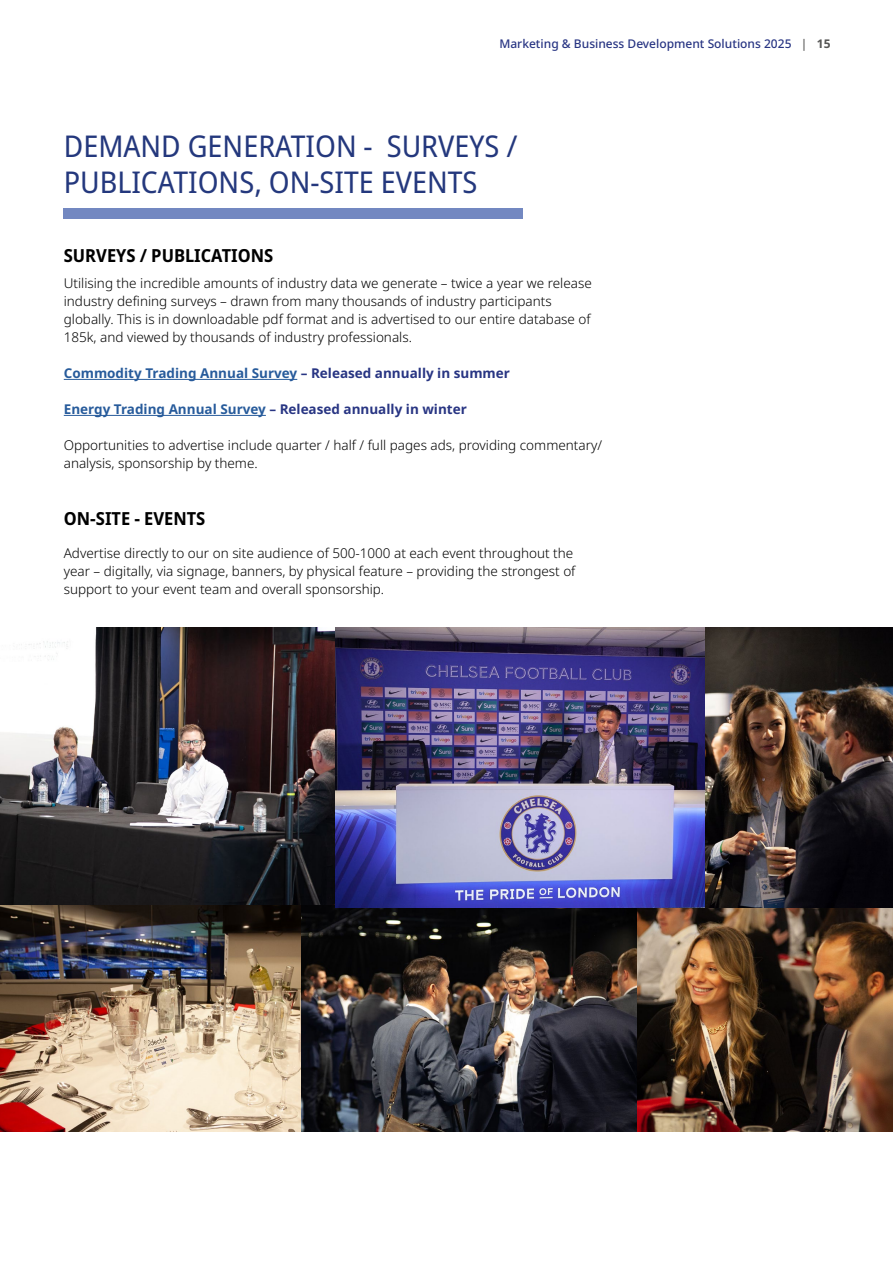
<style>
.page{position:relative;width:893px;height:1263px;background:#fff}
.page>*{position:absolute;margin:0;border:0;box-sizing:border-box;transform-origin:0 0}
.t1{font:semi-condensed 30px/36px "Noto Sans";color:#24387d}
.t2{font:700 semi-condensed 18px "Noto Sans";color:#000}
.t3{font:300 13.5px/18px "Noto Sans";color:#000}
.t4{font:700 13.5px "Noto Sans";color:#275b9b}
.t5{font:500 12px "Noto Sans";color:#283583}
.s1{color:#575756}
.s2{font-weight:700;color:#575756}
.s3{color:#283583}
</style>
<div class="page">
<hr style="left:64px;top:379px;width:233px;height:1px;background:#275b9b">
<hr style="left:64px;top:415px;width:202px;height:1px;background:#275b9b">
<img style="left:0;top:628px;width:336px;height:278px">
<img style="left:0;top:906px;width:893px;height:225px">
<img style="left:336px;top:628px;width:370px;height:279px">
<img style="left:706px;top:628px;width:187px;height:279px">
<div style="left:64px;top:208px;width:459px;height:11px;background:#7388c1"></div>
<p class="t5" style="left:499px;top:35px;width:333px">Marketing &amp; Business Development Solutions 2025 <span class="s1">|</span> <span class="s2">15</span></p>
<h1 class="t1" style="left:64px;top:129px;width:455px">DEMAND GENERATION - SURVEYS /<br>PUBLICATIONS, ON-SITE EVENTS</h1>
<h2 class="t2" style="left:64px;top:243px;width:211px">SURVEYS / PUBLICATIONS</h2>
<p class="t3" style="left:64px;top:274px;width:530px">Utilising the incredible amounts of industry data we generate – twice a year we release industry defining surveys – drawn from many thousands of industry participants globally. This is in downloadable pdf format and is advertised to our entire database of 185k, and viewed by thousands of industry professionals.</p>
<p class="t4" style="left:64px;top:364px;width:448px">Commodity Trading Annual Survey <span class="s3">– Released annually in summer</span></p>
<p class="t4" style="left:64px;top:400px;width:405px">Energy Trading Annual Survey <span class="s3">– Released annually in winter</span></p>
<p class="t3" style="left:64px;top:436px;width:540px">Opportunities to advertise include quarter / half / full pages ads, providing commentary/ analysis, sponsorship by theme.</p>
<h2 class="t2" style="left:64px;top:506px;width:143px">ON-SITE - EVENTS</h2>
<p class="t3" style="left:64px;top:544px;width:513px">Advertise directly to our on site audience of 500-1000 at each event throughout the year – digitally, via signage, banners, by physical feature – providing the strongest of support to your event team and overall sponsorship.</p>
</div>
